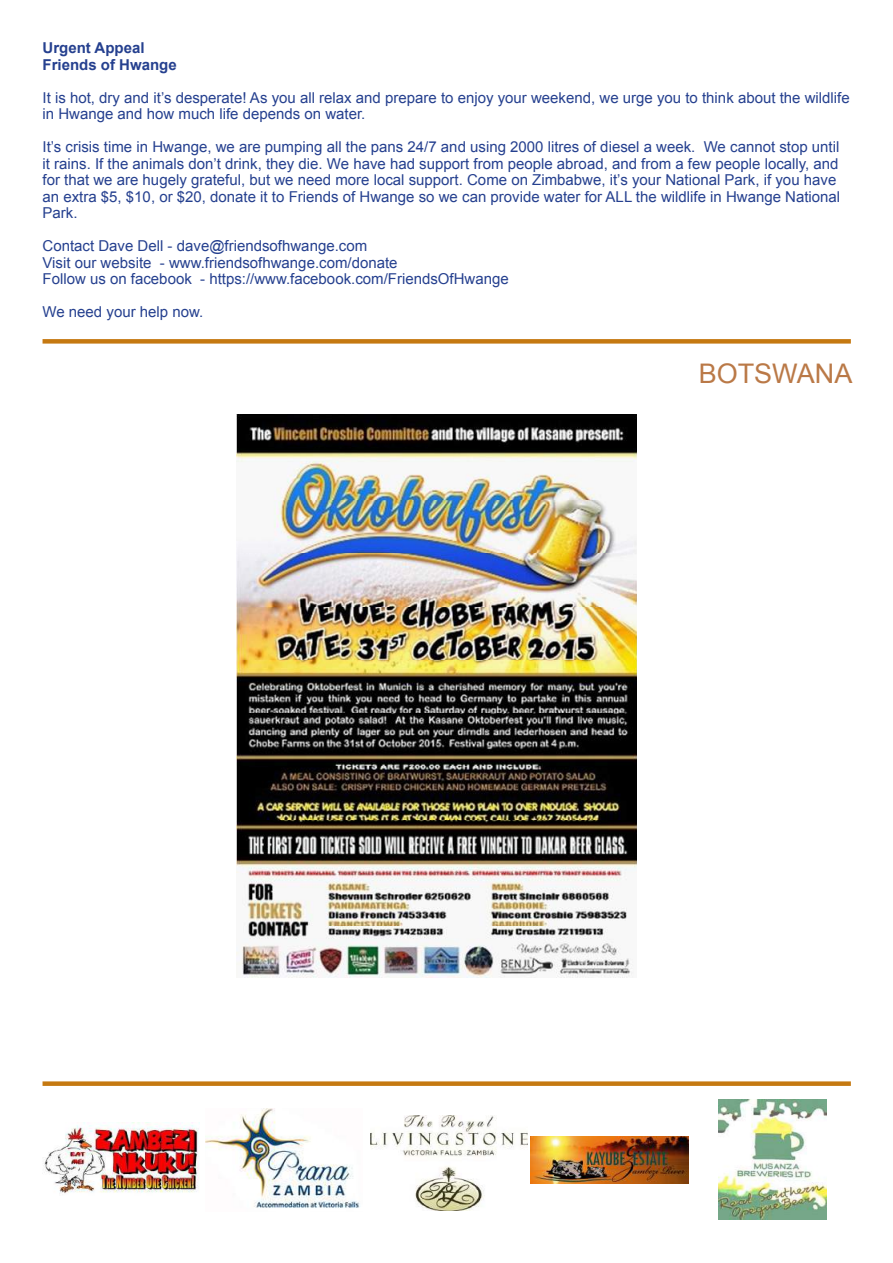
<style>
.page{position:relative;width:893px;height:1263px;background:#fff}
.page>*{position:absolute;margin:0;border:0;box-sizing:border-box;transform-origin:0 0}
.t1{font:27px "Arial";color:#ba7947}
.t2{font:15px/16.5px "Arial";color:#25408f}
.t3{font:700 15px/16.5px "Arial";color:#25408f}
</style>
<div class="page">
<img style="left:205px;top:1108px;width:155px;height:100px">
<img style="left:43px;top:1123px;width:157px;height:71px">
<img style="left:370px;top:1115px;width:157px;height:96px">
<img style="left:718px;top:1099px;width:108px;height:121px">
<img style="left:531px;top:1136px;width:157px;height:48px">
<div style="left:43px;top:339px;width:807px;height:5px;background:#c57911"></div>
<div style="left:43px;top:1081px;width:807px;height:5px;background:#c57911"></div>
<img style="left:237px;top:415px;width:399px;height:563px">
<p class="t3" style="left:43px;top:41px;width:136px">Urgent Appeal<br>Friends of Hwange</p>
<p class="t2" style="left:43px;top:90px;width:808px">It is hot, dry and it’s desperate! As you all relax and prepare to enjoy your weekend, we urge you to think about the wildlife in Hwange and how much life depends on water.</p>
<p class="t2" style="left:43px;top:140px;width:799px">It’s crisis time in Hwange, we are pumping all the pans 24/7 and using 2000 litres of diesel a week. We cannot stop until it rains. If the animals don’t drink, they die. We have had support from people abroad, and from a few people locally, and for that we are hugely grateful, but we need more local support. Come on Zimbabwe, it’s your National Park, if you have an extra $5, $10, or $20, donate it to Friends of Hwange so we can provide water for ALL the wildlife in Hwange National Park.</p>
<p class="t2" style="left:43px;top:239px;width:468px">Contact Dave Dell - dave@friendsofhwange.com<br>Visit our website - www.friendsofhwange.com/donate<br>Follow us on facebook - https://www.facebook.com/FriendsOfHwange</p>
<p class="t2" style="left:43px;top:305px;width:162px">We need your help now.</p>
<h1 class="t1" style="left:698px;top:362px;width:155px">BOTSWANA</h1>
</div>
